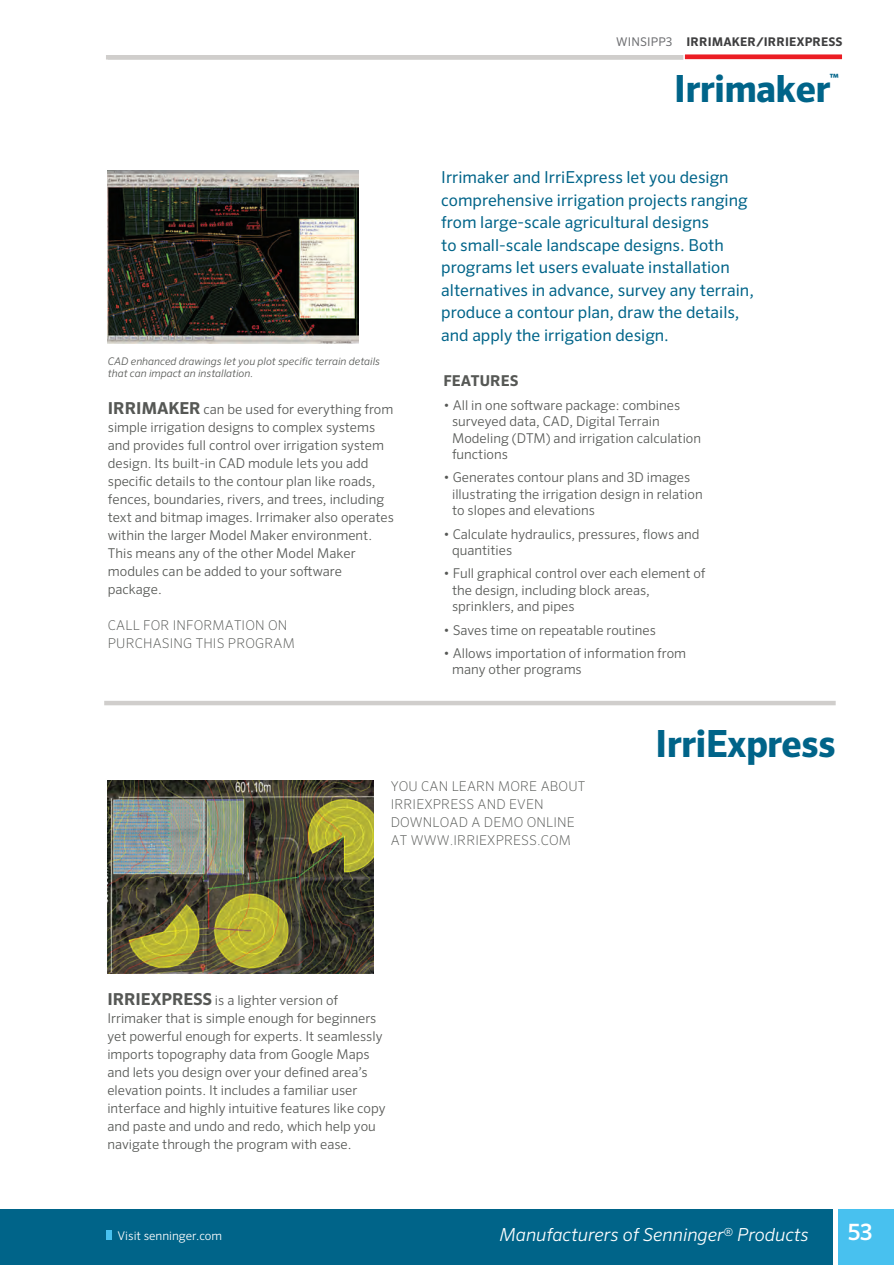
<style>
.page{position:relative;width:894px;height:1265px;background:#fff}
.page>*{position:absolute;margin:0;border:0;box-sizing:border-box;transform-origin:0 0}
.t1{font:700 37.5px "Sero Pro";letter-spacing:-.02em;color:#006489}
.t2{font:500 22.5px "Sero Pro";color:#fff}
.t3{font:italic 300 18px "Sero Pro";color:#fff}
.t4{font:16.5px/22.5px "Sero Pro";color:#006489}
.t5{font:700 15px "Sero Pro";letter-spacing:.01em;color:#565855}
.t6{font:300 13.5px/18px "Sero Pro";color:#565855}
.t7{font:200 13.5px/18px "Sero Pro";letter-spacing:.01em;color:#565855}
.t8{font:700 12px "Sero Pro";letter-spacing:.01em;color:#3e3e3f}
.t9{font:300 12px "Sero Pro";color:#fff}
.t10{font:700 11.4px "Sero Pro";color:#006489}
.t11{font:italic 300 10.5px/12px "Sero Pro";color:#565855}
.s1{font-weight:400;color:#6c6d70}
.s2{font-weight:700;font-size:16.5px}
.s3{font-style:normal}
</style>
<div class="page">
<div style="left:0;top:1209px;width:831px;height:56px;background:#006489"></div>
<div style="left:106px;top:1230px;width:6px;height:10px;background:#48c1ef"></div>
<div style="left:837px;top:1209px;width:56px;height:56px;background:#48c1ef"></div>
<div style="left:108px;top:55px;width:731px;height:5px;background:#d0cecc"></div>
<img style="left:108px;top:171px;width:250px;height:173px">
<img style="left:108px;top:781px;width:265px;height:192px">
<svg style="left:683px;top:54px;width:159px;height:6px"></svg>
<hr style="left:104px;top:701px;width:731px;height:4px;background:#d0cecc">
<p class="t8" style="left:616px;top:35px;width:227px"><span class="s1">WINSIPP3</span> IRRIMAKER/IRRIEXPRESS</p>
<h1 class="t1" style="left:673px;top:65px;width:158px">Irrimaker</h1>
<p class="t10" style="left:829px;top:71px;width:11px">™</p>
<p class="t11" style="left:108px;top:355px;width:273px">CAD enhanced drawings let you plot specific terrain details that can impact an installation.</p>
<p class="t6" style="left:108px;top:400px;width:287px"><span class="s2">IRRIMAKER</span> can be used for everything from simple irrigation designs to complex systems and provides full control over irrigation system design. Its built-in CAD module lets you add specific details to the contour plan like roads, fences, boundaries, rivers, and trees, including text and bitmap images. Irrimaker also operates within the larger Model Maker environment.<br>This means any of the other Model Maker modules can be added to your software package.</p>
<p class="t7" style="left:108px;top:616px;width:188px">CALL FOR INFORMATION ON<br>PURCHASING THIS PROGRAM</p>
<p class="t4" style="left:441px;top:166px;width:314px">Irrimaker and IrriExpress let you design comprehensive irrigation projects ranging from large-scale agricultural designs<br>to small-scale landscape designs. Both programs let users evaluate installation alternatives in advance, survey any terrain, produce a contour plan, draw the details, and apply the irrigation design.</p>
<p class="t5" style="left:443px;top:372px;width:77px">FEATURES</p>
<p class="t6" style="left:452px;top:396px;width:250px;line-height:16.5px;text-indent:-9px">• All in one software package: combines surveyed data, CAD, Digital Terrain<br>Modeling (DTM) and irrigation calculation functions</p>
<p class="t6" style="left:452px;top:469px;width:252px;line-height:16.5px;text-indent:-9px">• Generates contour plans and 3D images illustrating the irrigation design in relation to slopes and elevations</p>
<p class="t6" style="left:452px;top:525px;width:249px;line-height:16.5px;text-indent:-9px">• Calculate hydraulics, pressures, flows and quantities</p>
<p class="t6" style="left:452px;top:565px;width:255px;line-height:16.5px;text-indent:-9px">• Full graphical control over each element of the design, including block areas, sprinklers, and pipes</p>
<p class="t6" style="left:443px;top:621px;width:214px">• Saves time on repeatable routines</p>
<p class="t6" style="left:452px;top:645px;width:235px;line-height:16.5px;text-indent:-9px">• Allows importation of information from many other programs</p>
<h1 class="t1" style="left:654px;top:720px;width:182px">IrriExpress</h1>
<p class="t7" style="left:390px;top:778px;width:196px">YOU CAN LEARN MORE ABOUT<br>IRRIEXPRESS AND EVEN<br>DOWNLOAD A DEMO ONLINE<br>AT WWW.IRRIEXPRESS.COM</p>
<p class="t6" style="left:107px;top:991px;width:279px"><span class="s2">IRRIEXPRESS</span> is a lighter version of Irrimaker that is simple enough for beginners yet powerful enough for experts. It seamlessly imports topography data from Google Maps and lets you design over your defined area’s elevation points. It includes a familiar user interface and highly intuitive features like copy and paste and undo and redo, which help you navigate through the program with ease.</p>
<p class="t9" style="left:117px;top:1228px;width:106px">Visit senninger.com</p>
<h3 class="t3" style="left:499px;top:1224px;width:310px">Manufacturers of Senninger<span class="s3">®</span> Products</h3>
<h2 class="t2" style="left:847px;top:1219px;width:26px">53</h2>
</div>
